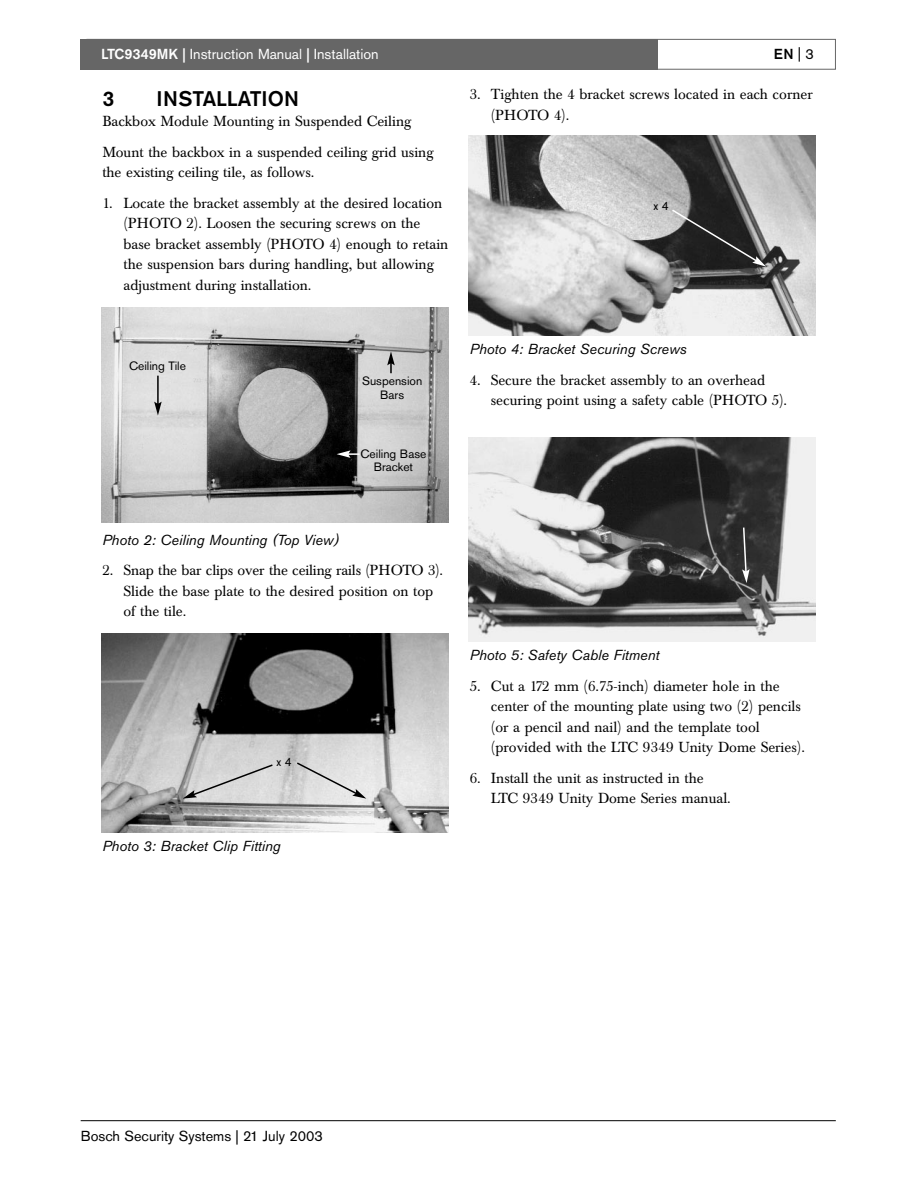
<style>
.page{position:relative;width:918px;height:1188px;background:#fff}
.page>*{position:absolute;margin:0;border:0;box-sizing:border-box;transform-origin:0 0}
.t1{font:500 21px "Akzidenz Grotesk BQ";color:#000}
.t2{font:14.4px/20.4px "Baskerville BQ";color:#000}
.t3{font:italic 14.4px "Akzidenz Grotesk BQ";color:#000}
.t4{font:14.4px "Akzidenz Grotesk BQ";color:#fff}
.t5{font:14.4px "Akzidenz Grotesk BQ";color:#000}
.t6{font:500 14.4px "Akzidenz Grotesk BQ";color:#000}
.t7{font:12px/13.5px "Akzidenz Grotesk BQ";color:#000;text-align:center}
.s1{font-weight:500}
.s2{font-weight:400}
</style>
<div class="page">
<div style="left:87px;top:39px;width:749px;height:31px;border:1px solid #666"></div>
<div style="left:81px;top:39px;width:577px;height:31px;background:#666"></div>
<hr style="left:81px;top:1120px;width:755px;height:1px;background:#000">
<img style="left:101px;top:308px;width:347px;height:215px">
<hr style="left:157px;top:376px;width:2px;height:28px;background:#000">
<svg style="left:154px;top:402px;width:8px;height:14px"></svg>
<svg style="left:387px;top:351px;width:8px;height:22px"></svg>
<svg style="left:337px;top:450px;width:23px;height:8px"></svg>
<img style="left:101px;top:633px;width:347px;height:200px">
<svg style="left:183px;top:763px;width:91px;height:36px;background:#c9c9c9"></svg>
<svg style="left:295px;top:761px;width:71px;height:38px;background:#d3d3d3"></svg>
<img style="left:468px;top:135px;width:347px;height:201px">
<svg style="left:670px;top:208px;width:96px;height:59px;background:#444"></svg>
<img style="left:468px;top:438px;width:347px;height:203px">
<svg style="left:742px;top:526px;width:8px;height:57px"></svg>
<p class="t4" style="left:101px;top:49px;width:279px"><span class="s1">LTC9349MK |</span> Instruction Manual <span class="s1">|</span> Installation</p>
<h1 class="t1" style="left:102px;top:90px;width:13px">3</h1>
<h1 class="t1" style="left:156px;top:90px;width:144px">INSTALLATION</h1>
<p class="t2" style="left:102px;top:107px;width:333px;line-height:30.6px">Backbox Module Mounting in Suspended Ceiling<br>Mount the backbox in a suspended ceiling grid using</p>
<p class="t2" style="left:102px;top:164px;width:214px">the existing ceiling tile, as follows.</p>
<p class="t2" style="left:124px;top:194px;width:326px;text-indent:-21px">1. Locate the bracket assembly at the desired location (PHOTO 2). Loosen the securing screws on the base bracket assembly (PHOTO 4) enough to retain the suspension bars during handling, but allowing adjustment during installation.</p>
<p class="t7" style="left:129px;top:361px;width:58px">Ceiling Tile</p>
<p class="t7" style="left:362px;top:375px;width:62px">Suspension<br>Bars</p>
<p class="t7" style="left:361px;top:448px;width:67px">Ceiling Base<br>Bracket</p>
<p class="t6" style="left:774px;top:49px;width:41px">EN<span class="s2">|3</span></p>
<p class="t2" style="left:491px;top:85px;width:323px;text-indent:-21px">3. Tighten the 4 bracket screws located in each corner (PHOTO 4).</p>
<p class="t7" style="left:654px;top:200px;width:17px">x 4</p>
<p class="t3" style="left:470px;top:343px;width:219px">Photo 4: Bracket Securing Screws</p>
<p class="t2" style="left:491px;top:371px;width:298px;text-indent:-21px">4. Secure the bracket assembly to an overhead securing point using a safety cable (PHOTO 5).</p>
<p class="t3" style="left:102px;top:534px;width:238px">Photo 2: Ceiling Mounting (Top View)</p>
<p class="t2" style="left:124px;top:562px;width:321px;text-indent:-21px">2. Snap the bar clips over the ceiling rails (PHOTO 3).<br>Slide the base plate to the desired position on top of the tile.</p>
<p class="t7" style="left:276px;top:756px;width:17px">x 4</p>
<p class="t3" style="left:102px;top:840px;width:180px">Photo 3: Bracket Clip Fitting</p>
<p class="t3" style="left:470px;top:650px;width:191px">Photo 5: Safety Cable Fitment</p>
<p class="t2" style="left:491px;top:677px;width:316px;text-indent:-21px">5. Cut a 172 mm (6.75-inch) diameter hole in the center of the mounting plate using two (2) pencils (or a pencil and nail) and the template tool (provided with the LTC 9349 Unity Dome Series).</p>
<p class="t2" style="left:491px;top:769px;width:242px;text-indent:-21px">6. Install the unit as instructed in the<br>LTC 9349 Unity Dome Series manual.</p>
<p class="t5" style="left:81px;top:1130px;width:244px">Bosch Security Systems | 21 July 2003</p>
</div>
